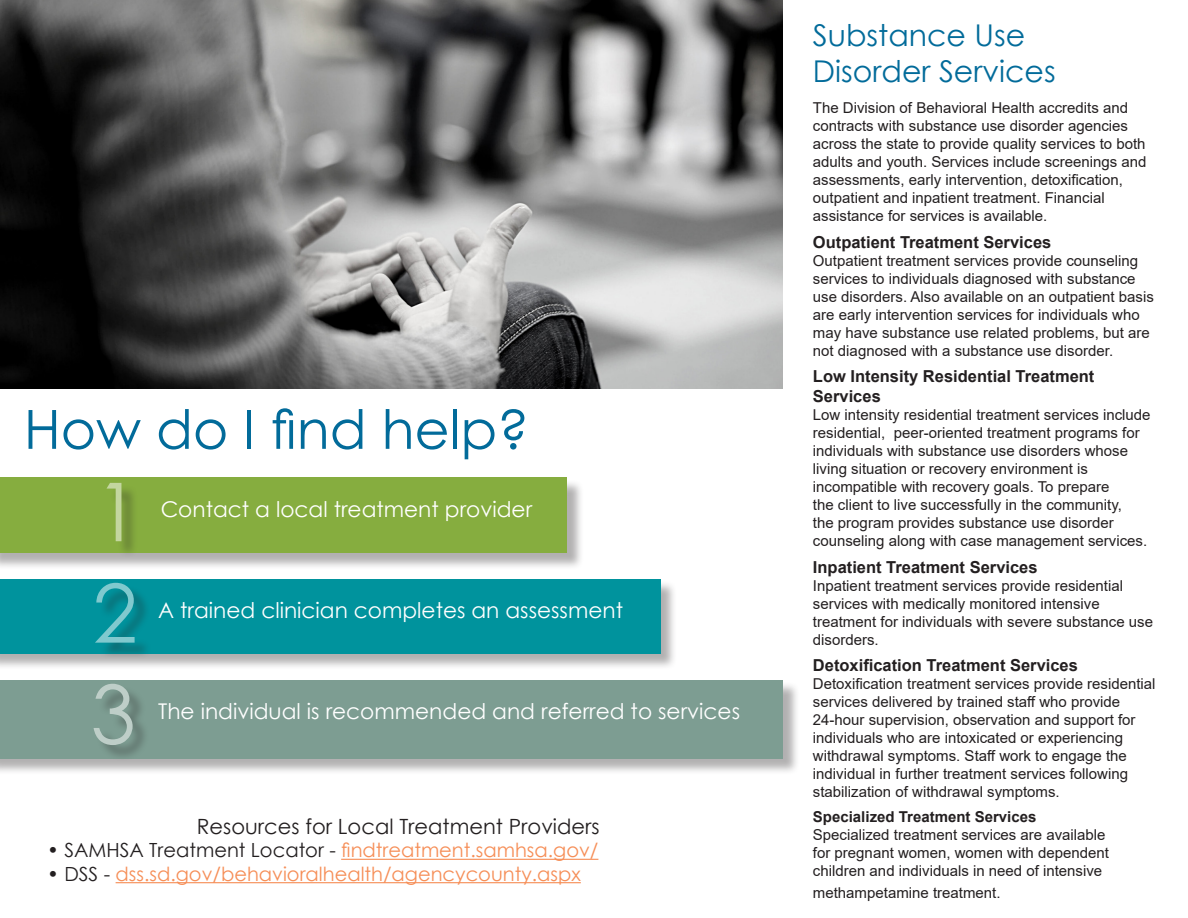
<style>
.page{position:relative;width:1188px;height:918px;background:#fff}
.page>*{position:absolute;margin:0;border:0;box-sizing:border-box;transform-origin:0 0}
.t1{font:81.3px "Century Gothic";color:#c3d69f}
.t2{font:81.3px "Century Gothic";color:#80c9ce}
.t3{font:81.3px "Century Gothic";color:#becec8}
.t4{font:54px "Century Gothic";color:#026b9a}
.t5{font:30px "Century Gothic";color:#026b9a}
.t6{font:21.75px "Century Gothic";color:#fff}
.t7{font:21px "Century Gothic";color:#231f20}
.t8{font:19.5px "Century Gothic";color:#f68e57}
.t9{font:700 16.5px/19.8px "Arial";color:#231f20}
.t10{font:15px/18px "Arial";color:#231f20}
.t11{font:700 15px "Arial";color:#231f20}
.s1{color:#231f20}
</style>
<div class="page">
<hr style="left:341px;top:859px;width:257px;height:1px;background:#f68e57">
<hr style="left:116px;top:882px;width:465px;height:1px;background:#f68e57">
<img style="left:0;top:0;width:783px;height:389px">
<div style="left:0;top:479px;width:584px;height:91px;background:#231f20;opacity:.35"></div>
<div style="left:0;top:478px;width:567px;height:75px;background:#86ad3f"></div>
<div style="left:109px;top:485px;width:30px;height:73px;background:#231f20;opacity:.35"></div>
<div style="left:0;top:581px;width:677px;height:90px;background:#231f20;opacity:.35"></div>
<div style="left:0;top:579px;width:660px;height:75px;background:#00939d"></div>
<div style="left:98px;top:585px;width:54px;height:75px;background:#231f20;opacity:.35"></div>
<div style="left:0;top:682px;width:800px;height:93px;background:#231f20;opacity:.35"></div>
<div style="left:0;top:680px;width:783px;height:78px;background:#7d9d92"></div>
<div style="left:96px;top:686px;width:54px;height:76px;background:#231f20;opacity:.35"></div>
<p class="t4" style="left:24px;top:392px;width:507px">How do I find help?</p>
<p class="t1" style="left:95px;top:455px;width:47px">1</p>
<p class="t6" style="left:161px;top:494px;width:373px">Contact a local treatment provider</p>
<p class="t2" style="left:93px;top:556px;width:47px">2</p>
<p class="t3" style="left:91px;top:657px;width:47px">3</p>
<p class="t6" style="left:158px;top:595px;width:466px">A trained clinician completes an assessment</p>
<p class="t6" style="left:158px;top:696px;width:583px">The individual is recommended and referred to services</p>
<p class="t7" style="left:197px;top:812px;width:404px">Resources for Local Treatment Providers</p>
<p class="t8" style="left:47px;top:837px;width:553px"><span class="s1">• SAMHSA Treatment Locator -</span> findtreatment.samhsa.gov/</p>
<p class="t8" style="left:47px;top:860px;width:535px"><span class="s1">• DSS -</span> dss.sd.gov/behavioralhealth/agencycounty.aspx</p>
<p class="t5" style="left:813px;top:14px;width:214px">Substance Use</p>
<p class="t5" style="left:813px;top:50px;width:244px">Disorder Services</p>
<p class="t10" style="left:813px;top:99px;width:335px">The Division of Behavioral Health accredits and contracts with substance use disorder agencies across the state to provide quality services to both adults and youth. Services include screenings and assessments, early intervention, detoxification, outpatient and inpatient treatment. Financial assistance for services is available.</p>
<p class="t9" style="left:813px;top:232px;width:240px">Outpatient Treatment Services</p>
<p class="t10" style="left:813px;top:251px;width:343px">Outpatient treatment services provide counseling services to individuals diagnosed with substance use disorders. Also available on an outpatient basis are early intervention services for individuals who may have substance use related problems, but are not diagnosed with a substance use disorder.</p>
<p class="t9" style="left:813px;top:367px;width:283px">Low Intensity Residential Treatment<br>Services</p>
<p class="t10" style="left:813px;top:406px;width:339px">Low intensity residential treatment services include</p>
<p class="t10" style="left:813px;top:424px;width:336px">residential, peer-oriented treatment programs for individuals with substance use disorders whose living situation or recovery environment is incompatible with recovery goals. To prepare<br>the client to live successfully in the community,<br>the program provides substance use disorder counseling along with case management services.</p>
<p class="t9" style="left:813px;top:557px;width:226px">Inpatient Treatment Services</p>
<p class="t10" style="left:813px;top:576px;width:342px">Inpatient treatment services provide residential services with medically monitored intensive treatment for individuals with severe substance use disorders.</p>
<p class="t9" style="left:813px;top:656px;width:266px">Detoxification Treatment Services</p>
<p class="t10" style="left:813px;top:675px;width:344px">Detoxification treatment services provide residential services delivered by trained staff who provide 24-hour supervision, observation and support for individuals who are intoxicated or experiencing withdrawal symptoms. Staff work to engage the individual in further treatment services following stabilization of withdrawal symptoms.</p>
<p class="t11" style="left:813px;top:806px;width:225px">Specialized Treatment Services</p>
<p class="t10" style="left:813px;top:826px;width:297px">Specialized treatment services are available for pregnant women, women with dependent children and individuals in need of intensive</p>
<p class="t10" style="left:813px;top:883px;width:189px">methampetamine treatment.</p>
</div>
